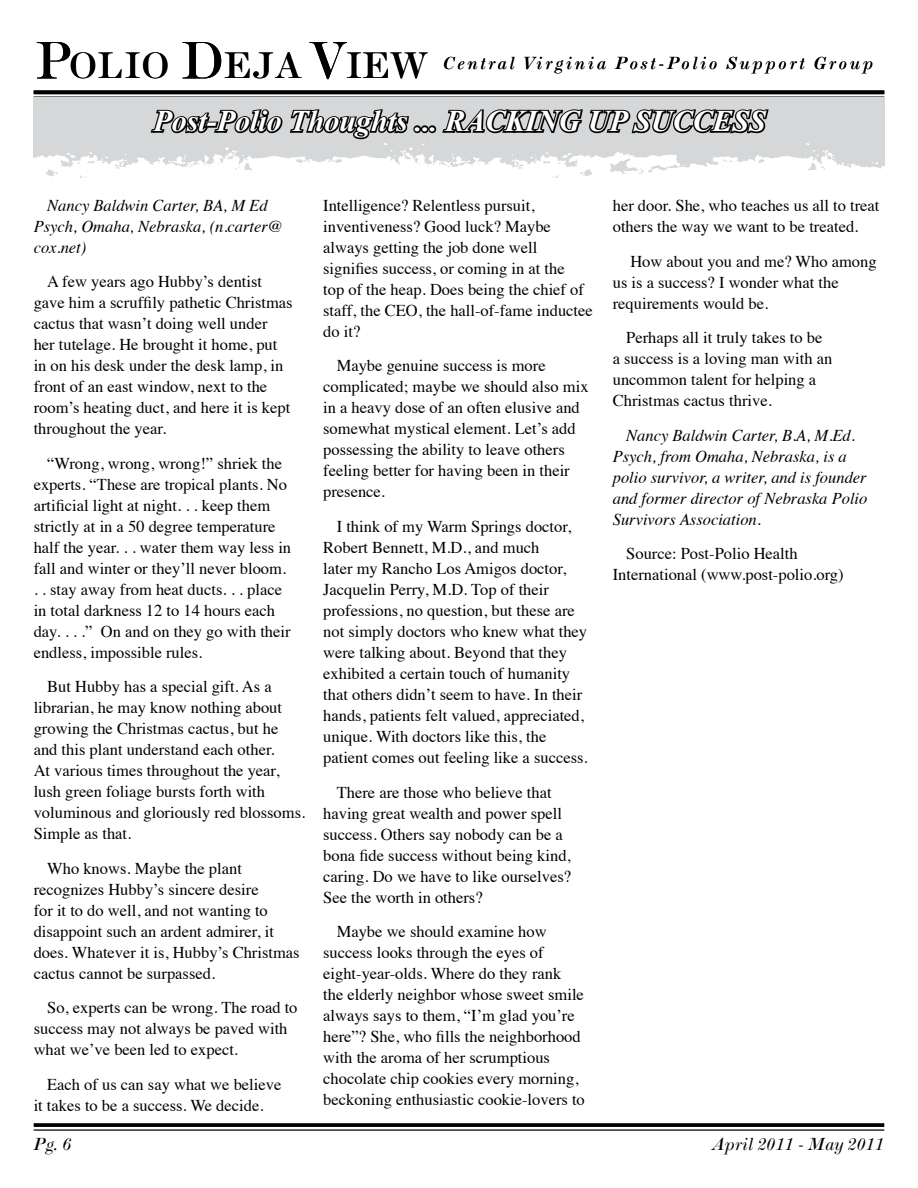
<style>
.page{position:relative;width:918px;height:1188px;background:#fff}
.page>*{position:absolute;margin:0;border:0;box-sizing:border-box;transform-origin:0 0}
.t1{font:italic 700 30px "Times New Roman";color:#fff}
.t2{font:italic 18px "Scotch Roman MT Std";letter-spacing:.15em;color:#000}
.t3{font:italic 18px "Scotch Roman MT Std";color:#000}
.t4{font:16.5px/21px "Times";color:#000}
.t5{font:italic 16.5px/21px "Times";color:#000}
.s1{font-style:normal;font-size:54px}
.s2{font-style:normal;font-size:37.8px}
</style>
<div class="page">
<svg style="left:34px;top:90px;width:850px;height:4px;fill:#000"></svg>
<hr style="left:34px;top:97px;width:850px;height:1px;background:#000">
<svg style="left:34px;top:1123px;width:850px;height:4px;fill:#060606"></svg>
<hr style="left:34px;top:1129px;width:850px;height:2px;background:#000">
<img style="left:34px;top:98px;width:850px;height:81px">
<svg style="left:149px;top:106px;width:622px;height:35px"></svg>
<p class="t2" style="left:35px;top:52px;width:840px"><span class="s1">P</span><span class="s2">OLIO</span> <span class="s1">D</span><span class="s2">EJA</span> <span class="s1">V</span><span class="s2">IEW</span> Central Virginia Post-Polio Support Group</p>
<h1 class="t1" style="left:154px;top:100px;width:614px">Post-Polio Thoughts ... RACKING UP SUCCESS</h1>
<p class="t5" style="left:34px;top:194px;width:251px;text-indent:13px">Nancy Baldwin Carter, BA, M Ed<br>Psych, Omaha, Nebraska, (n.carter@ cox.net)</p>
<p class="t4" style="left:34px;top:270px;width:260px;text-indent:13px">A few years ago Hubby’s dentist gave him a scruffily pathetic Christmas cactus that wasn’t doing well under her tutelage. He brought it home, put in on his desk under the desk lamp, in front of an east window, next to the room’s heating duct, and here it is kept throughout the year.</p>
<p class="t4" style="left:34px;top:451px;width:259px;text-indent:13px">“Wrong, wrong, wrong!” shriek the experts. “These are tropical plants. No artificial light at night. . . keep them strictly at in a 50 degree temperature half the year. . . water them way less in fall and winter or they’ll never bloom. . . stay away from heat ducts. . . place in total darkness 12 to 14 hours each day. . . .” On and on they go with their endless, impossible rules.</p>
<p class="t4" style="left:34px;top:675px;width:273px;text-indent:13px">But Hubby has a special gift. As a librarian, he may know nothing about growing the Christmas cactus, but he and this plant understand each other.<br>At various times throughout the year, lush green foliage bursts forth with voluminous and gloriously red blossoms.<br>Simple as that.</p>
<p class="t4" style="left:34px;top:856px;width:267px;text-indent:13px">Who knows. Maybe the plant recognizes Hubby’s sincere desire<br>for it to do well, and not wanting to disappoint such an ardent admirer, it does. Whatever it is, Hubby’s Christmas cactus cannot be surpassed.</p>
<p class="t4" style="left:34px;top:996px;width:265px;text-indent:13px">So, experts can be wrong. The road to success may not always be paved with what we’ve been led to expect.</p>
<p class="t4" style="left:34px;top:1072px;width:249px;text-indent:13px">Each of us can say what we believe it takes to be a success. We decide.</p>
<p class="t4" style="left:323px;top:193px;width:271px">Intelligence? Relentless pursuit, inventiveness? Good luck? Maybe always getting the job done well signifies success, or coming in at the<br>top of the heap. Does being the chief of staff, the CEO, the hall-of-fame inductee do it?</p>
<p class="t4" style="left:323px;top:354px;width:267px;text-indent:13px">Maybe genuine success is more complicated; maybe we should also mix in a heavy dose of an often elusive and somewhat mystical element. Let’s add possessing the ability to leave others feeling better for having been in their presence.</p>
<p class="t4" style="left:323px;top:515px;width:266px;text-indent:13px">I think of my Warm Springs doctor, Robert Bennett, M.D., and much<br>later my Rancho Los Amigos doctor, Jacquelin Perry, M.D. Top of their professions, no question, but these are not simply doctors who knew what they were talking about. Beyond that they exhibited a certain touch of humanity that others didn’t seem to have. In their hands, patients felt valued, appreciated, unique. With doctors like this, the patient comes out feeling like a success.</p>
<p class="t4" style="left:323px;top:780px;width:249px;text-indent:13px">There are those who believe that having great wealth and power spell success. Others say nobody can be a bona fide success without being kind, caring. Do we have to like ourselves?<br>See the worth in others?</p>
<p class="t4" style="left:323px;top:920px;width:263px;text-indent:13px">Maybe we should examine how success looks through the eyes of eight-year-olds. Where do they rank the elderly neighbor whose sweet smile always says to them, “I’m glad you’re here”? She, who fills the neighborhood with the aroma of her scrumptious chocolate chip cookies every morning, beckoning enthusiastic cookie-lovers to</p>
<p class="t4" style="left:613px;top:194px;width:268px">her door. She, who teaches us all to treat others the way we want to be treated.</p>
<p class="t4" style="left:613px;top:249px;width:265px;text-indent:18px">How about you and me? Who among us is a success? I wonder what the requirements would be.</p>
<p class="t4" style="left:613px;top:326px;width:221px;text-indent:13px">Perhaps all it truly takes to be a success is a loving man with an uncommon talent for helping a<br>Christmas cactus thrive.</p>
<p class="t5" style="left:613px;top:424px;width:256px;text-indent:13px">Nancy Baldwin Carter, B.A, M.Ed.<br>Psych, from Omaha, Nebraska, is a polio survivor, a writer, and is founder and former director of Nebraska Polio Survivors Association.</p>
<p class="t4" style="left:613px;top:542px;width:232px;text-indent:13px">Source: Post-Polio Health<br>International (www.post-polio.org)</p>
<p class="t2" style="left:34px;top:1133px;width:40px">Pg. 6</p>
<p class="t3" style="left:712px;top:1133px;width:174px">April 2011 - May 2011</p>
</div>
